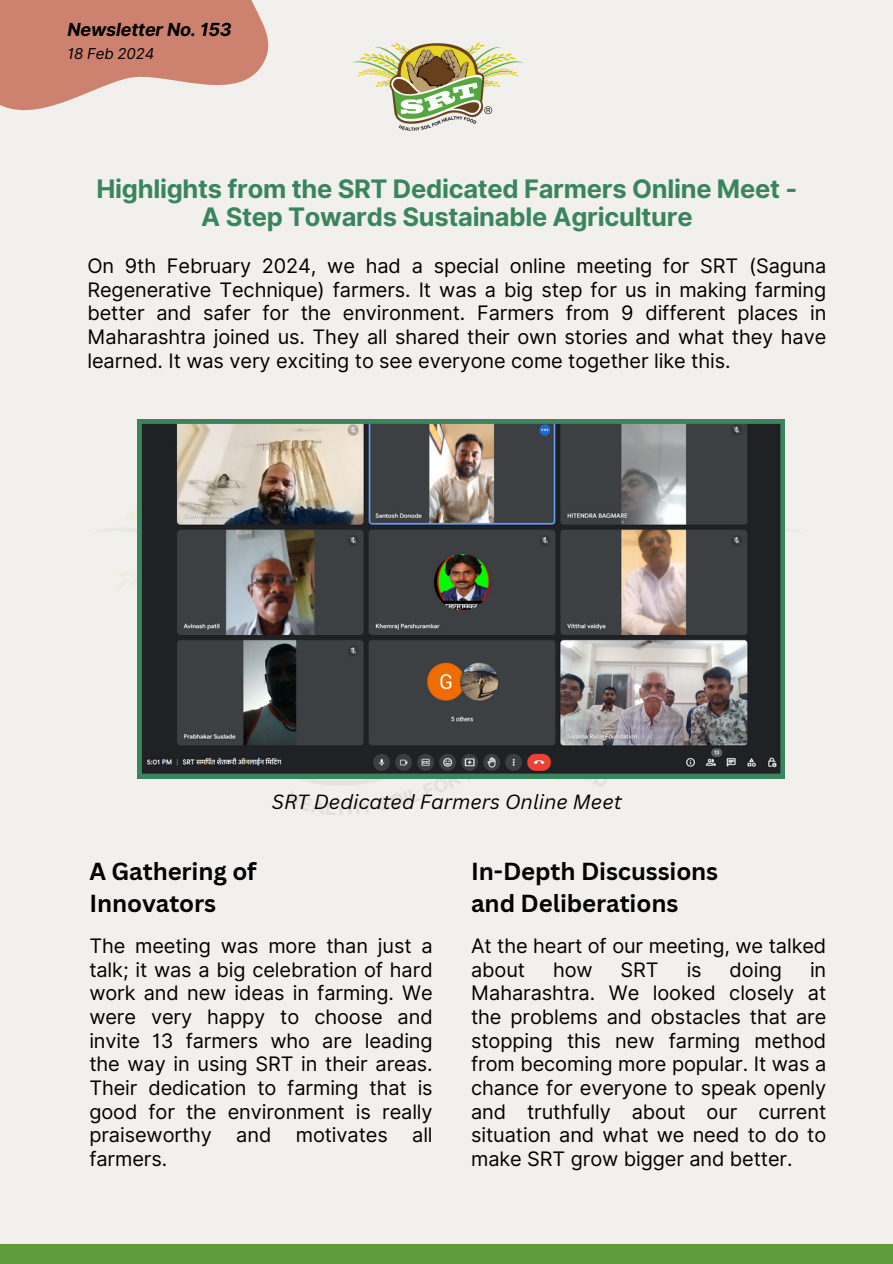
<style>
.page{position:relative;width:893px;height:1264px;background:#fff}
.page>*{position:absolute;margin:0;border:0;box-sizing:border-box;transform-origin:0 0}
.t1{font:700 25.5px/28.2px "Inter";letter-spacing:-.01em;color:#3a855d;text-align:center}
.t2{font:700 24px/32.7px "Canva Sans";letter-spacing:-.005em;color:#000}
.t3{font:19.95px/23.7px "Inter";letter-spacing:-.005em;color:#000;text-align:justify}
.t4{font:italic 19.95px "Canva Sans";color:#000}
.t5{font:italic 700 18px "Inter";letter-spacing:-.01em;color:#000}
.t6{font:italic 15px "Inter";letter-spacing:-.01em;color:#000}
</style>
<div class="page">
<div style="left:0;top:0;width:892px;height:1263px;background:#f1f0ec"></div>
<img style="left:352px;top:42px;width:171px;height:89px">
<img style="left:98px;top:448px;width:700px;height:366px">
<svg style="left:0;top:0;width:269px;height:111px"></svg>
<div style="left:0;top:1244px;width:892px;height:19px;background:#5e9c3c"></div>
<img style="left:137px;top:419px;width:647px;height:359px">
<p class="t5" style="left:68px;top:18px;width:166px">Newsletter No. 153</p>
<p class="t6" style="left:68px;top:44px;width:88px">18 Feb 2024</p>
<p class="t1" style="left:96px;top:174px;width:702px">Highlights from the SRT Dedicated Farmers Online Meet -<br>A Step Towards Sustainable Agriculture</p>
<h1 class="t3" style="left:87px;top:254px;width:740px">On 9th February 2024, we had a special online meeting for SRT (Saguna Regenerative Technique) farmers. It was a big step for us in making farming better and safer for the environment. Farmers from 9 different places in Maharashtra joined us. They all shared their own stories and what they have learned. It was very exciting to see everyone come together like this.</h1>
<h3 class="t4" style="left:272px;top:787px;width:351px">SRT Dedicated Farmers Online Meet</h3>
<h3 class="t2" style="left:89px;top:853px;width:169px">A Gathering of<br>Innovators</h3>
<h1 class="t3" style="left:89px;top:934px;width:345px">The meeting was more than just a talk; it was a big celebration of hard work and new ideas in farming. We were very happy to choose and invite 13 farmers who are leading the way in using SRT in their areas.<br>Their dedication to farming that is good for the environment is really praiseworthy and motivates all farmers.</h1>
<h3 class="t2" style="left:471px;top:853px;width:248px">In-Depth Discussions and Deliberations</h3>
<h1 class="t3" style="left:471px;top:934px;width:356px">At the heart of our meeting, we talked about</h1>
<h1 class="t3" style="left:471px;top:957px;width:356px;text-indent:339px">in Maharashtra. We looked closely at the problems and obstacles that are stopping this new farming method from becoming more popular. It was a chance for everyone to speak openly and truthfully about our current situation and what we need to do to make SRT grow bigger and better.</h1>
<h1 class="t3" style="left:553px;top:957px;width:41px">how</h1>
<h1 class="t3" style="left:620px;top:957px;width:40px">SRT</h1>
<h1 class="t3" style="left:686px;top:957px;width:17px">is</h1>
<h1 class="t3" style="left:729px;top:957px;width:54px">doing</h1>
</div>
